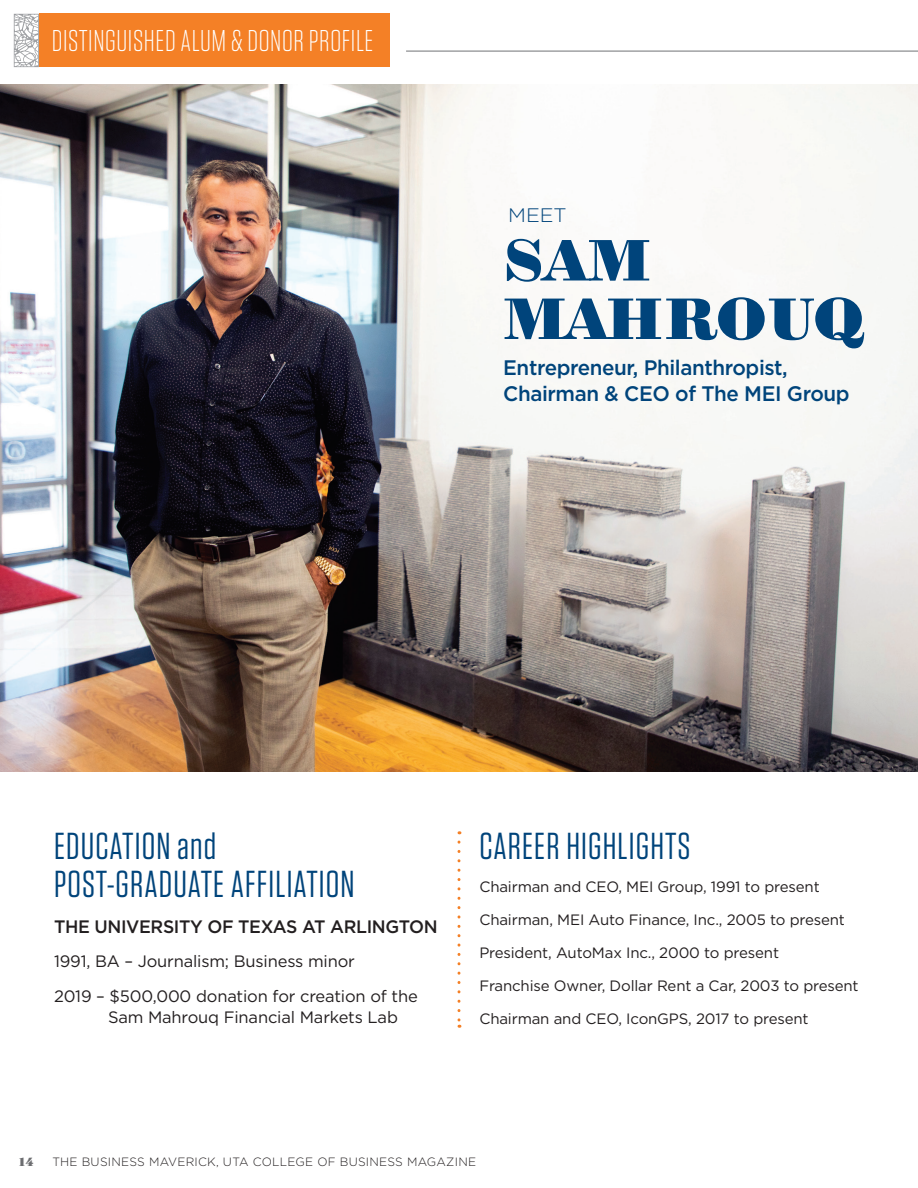
<style>
.page{position:relative;width:918px;height:1188px;background:#fff}
.page>*{position:absolute;margin:0;border:0;box-sizing:border-box;transform-origin:0 0}
.t1{font:58.65px/58.5px "Sybarite Small";letter-spacing:-.045em;color:#00447b;scale:1.05 1}
.t2{font:37.5px/37.5px "Tungsten";letter-spacing:.03em;color:#00447b}
.t3{font:300 30px "Tungsten";letter-spacing:.02em;color:#fff}
.t4{font:500 21px "Gotham";letter-spacing:-.02em;color:#00447b}
.t5{font:300 19.5px "Gotham";color:#00447b;scale:1.05 1}
.t6{font:500 18px "Gotham";letter-spacing:-.02em;color:#231f20}
.t7{font:16.5px/21px "Gotham";letter-spacing:-.01em;color:#231f20}
.t8{font:15px "Gotham";letter-spacing:-.01em;color:#231f20}
.t9{font:300 12px "Gotham";letter-spacing:.02em;color:#231f20}
.t10{font:12px "Sybarite Small";color:#6c6d70}
</style>
<div class="page">
<img style="left:0;top:84px;width:918px;height:687px">
<svg style="left:458px;top:842px;width:2px;height:186px"></svg>
<div style="left:39px;top:14px;width:350px;height:53px;background:#f48026"></div>
<hr style="left:406px;top:51px;width:512px;height:1px;background:#808285">
<svg style="left:14px;top:14px;width:25px;height:53px"></svg>
<p class="t3" style="left:52px;top:26px;width:323px">DISTINGUISHED ALUM &amp; DONOR PROFILE</p>
<p class="t5" style="left:508px;top:203px;width:57px">MEET</p>
<p class="t1" style="left:503px;top:231px;width:345px">SAM<br>MAHROUQ</p>
<p class="t4" style="left:503px;top:353px;width:286px">Entrepreneur, Philanthropist,</p>
<p class="t4" style="left:503px;top:380px;width:348px">Chairman &amp; CEO of The MEI Group</p>
<p class="t2" style="left:54px;top:828px;width:302px">EDUCATION and<br>POST-GRADUATE AFFILIATION</p>
<p class="t6" style="left:54px;top:914px;width:385px">THE UNIVERSITY OF TEXAS AT ARLINGTON</p>
<p class="t7" style="left:54px;top:950px;width:302px">1991, BA – Journalism; Business minor</p>
<p class="t7" style="left:108px;top:985px;width:311px;text-indent:-54px">2019 – $500,000 donation for creation of the<br>Sam Mahrouq Financial Markets Lab</p>
<p class="t2" style="left:479px;top:828px;width:212px">CAREER HIGHLIGHTS</p>
<p class="t8" style="left:479px;top:877px;width:342px">Chairman and CEO, MEI Group, 1991 to present</p>
<p class="t8" style="left:479px;top:910px;width:367px">Chairman, MEI Auto Finance, Inc., 2005 to present</p>
<p class="t8" style="left:479px;top:943px;width:301px">President, AutoMax Inc., 2000 to present</p>
<p class="t8" style="left:479px;top:976px;width:381px">Franchise Owner, Dollar Rent a Car, 2003 to present</p>
<p class="t8" style="left:479px;top:1009px;width:331px">Chairman and CEO, IconGPS, 2017 to present</p>
<p class="t10" style="left:19px;top:1154px;width:16px">14</p>
<p class="t9" style="left:52px;top:1154px;width:425px">THE BUSINESS MAVERICK, UTA COLLEGE OF BUSINESS MAGAZINE</p>
</div>
